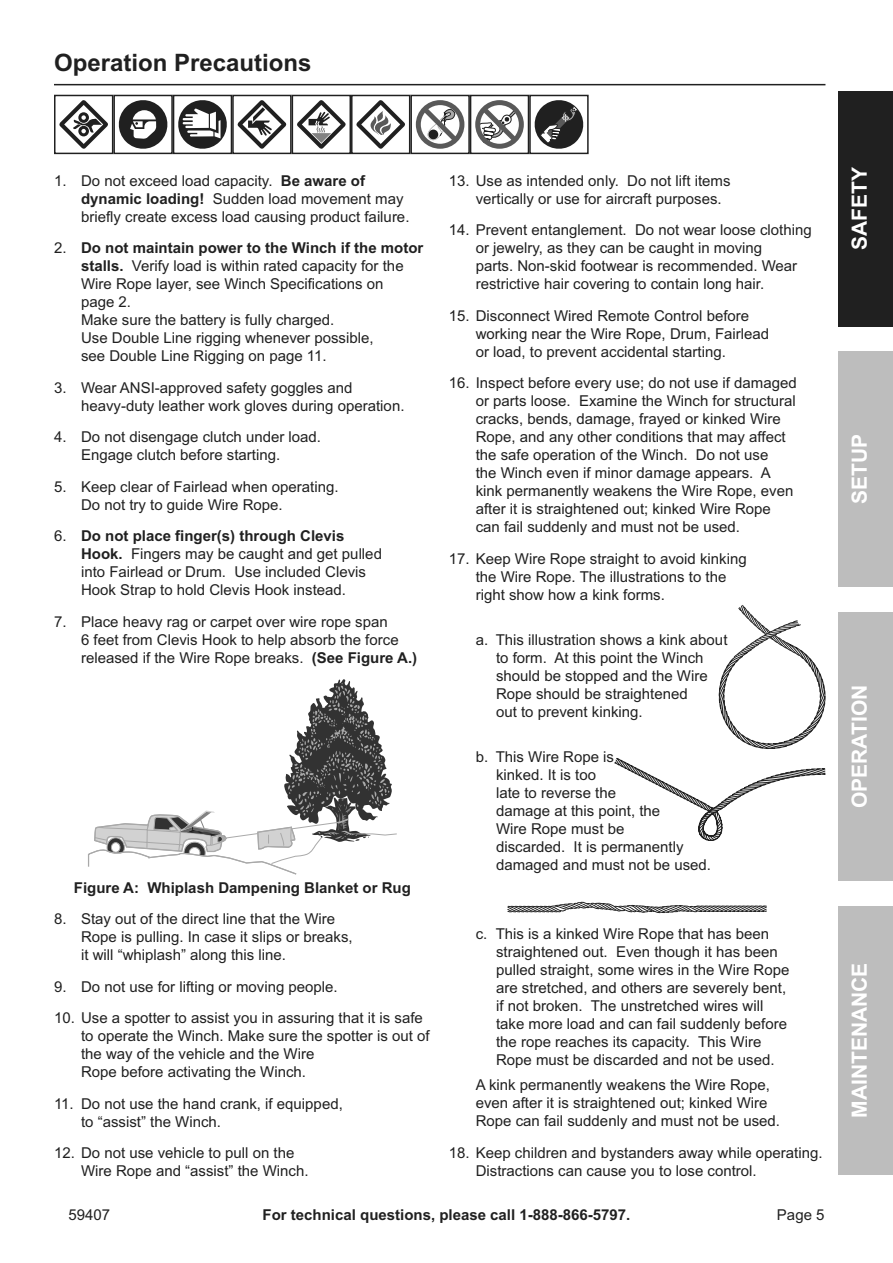
<style>
.page{position:relative;width:893px;height:1263px;background:#fff}
.page>*{position:absolute;margin:0;border:0;box-sizing:border-box;transform-origin:0 0}
.Subheading{font:700 24px "Arial";color:#202020}
.t1{font:700 21px "Arial";color:#fff}
.Indented_no_list{font:15px/18px "Arial";color:#202020}
.t2{font:700 15px "Arial";color:#202020}
.s1{font-weight:700}
</style>
<div class="page">
<div style="left:839px;top:91px;width:54px;height:236px;background:#202020"></div>
<div style="left:839px;top:612px;width:54px;height:269px;background:#bdbdbd"></div>
<div style="left:839px;top:906px;width:54px;height:269px;background:#bdbdbd"></div>
<div style="left:839px;top:352px;width:54px;height:235px;background:#bdbdbd"></div>
<hr style="left:54px;top:84px;width:771px;height:1px;background:#202020">
<svg style="left:59px;top:100px;width:49px;height:49px"></svg>
<div style="left:54px;top:95px;width:59px;height:59px;border:2px solid #202020"></div>
<svg style="left:118px;top:100px;width:50px;height:49px"></svg>
<div style="left:113px;top:95px;width:60px;height:59px;border:2px solid #202020"></div>
<svg style="left:178px;top:100px;width:49px;height:49px"></svg>
<div style="left:173px;top:95px;width:59px;height:59px;border:2px solid #202020"></div>
<svg style="left:237px;top:100px;width:50px;height:49px"></svg>
<div style="left:232px;top:95px;width:60px;height:59px;border:2px solid #202020"></div>
<svg style="left:297px;top:100px;width:49px;height:49px"></svg>
<div style="left:292px;top:95px;width:59px;height:59px;border:2px solid #202020"></div>
<svg style="left:356px;top:100px;width:49px;height:49px"></svg>
<div style="left:351px;top:95px;width:59px;height:59px;border:2px solid #202020"></div>
<svg style="left:416px;top:100px;width:48px;height:49px"></svg>
<div style="left:410px;top:95px;width:60px;height:59px;border:2px solid #202020"></div>
<svg style="left:475px;top:100px;width:49px;height:49px"></svg>
<div style="left:470px;top:95px;width:59px;height:59px;border:2px solid #202020"></div>
<svg style="left:534px;top:100px;width:50px;height:49px"></svg>
<div style="left:529px;top:95px;width:60px;height:59px;border:2px solid #202020"></div>
<svg style="left:88px;top:679px;width:309px;height:196px"></svg>
<svg style="left:507px;top:901px;width:260px;height:13px"></svg>
<svg style="left:718px;top:605px;width:108px;height:144px"></svg>
<svg style="left:614px;top:758px;width:212px;height:83px"></svg>
<p class="Subheading" style="left:54px;top:47px;width:259px">Operation Precautions</p>
<p class="Indented_no_list" style="left:81px;top:172px;width:330px;text-indent:-27px">1. Do not exceed load capacity. <span class="s1">Be aware of dynamic loading!</span> Sudden load movement may briefly create excess load causing product failure.</p>
<p class="Indented_no_list" style="left:81px;top:239px;width:344px;text-indent:-27px">2. <span class="s1">Do not maintain power to the Winch if the motor stalls.</span> Verify load is within rated capacity for the Wire Rope layer, see Winch Specifications on<br>page 2.<br>Make sure the battery is fully charged.<br>Use Double Line rigging whenever possible,<br>see Double Line Rigging on page 11.</p>
<p class="Indented_no_list" style="left:81px;top:379px;width:325px;text-indent:-27px">3. Wear ANSI‑approved safety goggles and heavy‑duty leather work gloves during operation.</p>
<p class="Indented_no_list" style="left:81px;top:428px;width:242px;text-indent:-27px">4. Do not disengage clutch under load.<br>Engage clutch before starting.</p>
<p class="Indented_no_list" style="left:81px;top:478px;width:259px;text-indent:-27px">5. Keep clear of Fairlead when operating.<br>Do not try to guide Wire Rope.</p>
<p class="Indented_no_list" style="left:81px;top:527px;width:302px;text-indent:-27px">6. <span class="s1">Do not place finger(s) through Clevis Hook.</span> Fingers may be caught and get pulled into Fairlead or Drum. Use included Clevis Hook Strap to hold Clevis Hook instead.</p>
<p class="Indented_no_list" style="left:81px;top:613px;width:338px;text-indent:-27px">7. Place heavy rag or carpet over wire rope span<br>6 feet from Clevis Hook to help absorb the force released if the Wire Rope breaks. <span class="s1">(See Figure A.)</span></p>
<p class="t2" style="left:74px;top:877px;width:338px">Figure A: Whiplash Dampening Blanket or Rug</p>
<p class="Indented_no_list" style="left:81px;top:910px;width:273px;text-indent:-27px">8. Stay out of the direct line that the Wire<br>Rope is pulling. In case it slips or breaks, it will “whiplash” along this line.</p>
<p class="Indented_no_list" style="left:54px;top:977px;width:285px">9. Do not use for lifting or moving people.</p>
<p class="Indented_no_list" style="left:81px;top:1009px;width:350px;text-indent:-27px">10. Use a spotter to assist you in assuring that it is safe to operate the Winch. Make sure the spotter is out of the way of the vehicle and the Wire<br>Rope before activating the Winch.</p>
<p class="Indented_no_list" style="left:81px;top:1094px;width:263px;text-indent:-27px">11. Do not use the hand crank, if equipped, to “assist” the Winch.</p>
<p class="Indented_no_list" style="left:81px;top:1144px;width:229px;text-indent:-27px">12. Do not use vehicle to pull on the<br>Wire Rope and “assist” the Winch.</p>
<p class="Indented_no_list" style="left:476px;top:172px;width:256px;text-indent:-27px">13. Use as intended only. Do not lift items vertically or use for aircraft purposes.</p>
<p class="Indented_no_list" style="left:476px;top:221px;width:337px;text-indent:-27px">14. Prevent entanglement. Do not wear loose clothing or jewelry, as they can be caught in moving<br>parts. Non-skid footwear is recommended. Wear restrictive hair covering to contain long hair.</p>
<p class="Indented_no_list" style="left:476px;top:307px;width:295px;text-indent:-27px">15. Disconnect Wired Remote Control before working near the Wire Rope, Drum, Fairlead or load, to prevent accidental starting.</p>
<p class="Indented_no_list" style="left:476px;top:374px;width:323px;text-indent:-27px">16. Inspect before every use; do not use if damaged or parts loose. Examine the Winch for structural cracks, bends, damage, frayed or kinked Wire Rope, and any other conditions that may affect the safe operation of the Winch. Do not use<br>the Winch even if minor damage appears. A kink permanently weakens the Wire Rope, even after it is straightened out; kinked Wire Rope can fail suddenly and must not be used.</p>
<p class="Indented_no_list" style="left:476px;top:550px;width:272px;text-indent:-27px">17. Keep Wire Rope straight to avoid kinking the Wire Rope. The illustrations to the right show how a kink forms.</p>
<p class="Indented_no_list" style="left:496px;top:631px;width:233px;text-indent:-20px">a. This illustration shows a kink about to form. At this point the Winch should be stopped and the Wire<br>Rope should be straightened<br>out to prevent kinking.</p>
<p class="Indented_no_list" style="left:496px;top:748px;width:217px;text-indent:-20px">b. This Wire Rope is<br>kinked. It is too<br>late to reverse the<br>damage at this point, the<br>Wire Rope must be<br>discarded. It is permanently damaged and must not be used.</p>
<p class="Indented_no_list" style="left:496px;top:925px;width:295px;text-indent:-20px">c. This is a kinked Wire Rope that has been straightened out. Even though it has been pulled straight, some wires in the Wire Rope are stretched, and others are severely bent, if not broken. The unstretched wires will take more load and can fail suddenly before the rope reaches its capacity. This Wire Rope must be discarded and not be used.</p>
<p class="Indented_no_list" style="left:476px;top:1076px;width:306px">A kink permanently weakens the Wire Rope, even after it is straightened out; kinked Wire<br>Rope can fail suddenly and must not be used.</p>
<p class="Indented_no_list" style="left:476px;top:1143px;width:348px;text-indent:-27px">18. Keep children and bystanders away while operating.<br>Distractions can cause you to lose control.</p>
<p class="Indented_no_list" style="left:68px;top:1206px;width:43px">59407</p>
<p class="t2" style="left:263px;top:1205px;width:369px">For technical questions, please call 1-888-866-5797.</p>
<p class="Indented_no_list" style="left:777px;top:1206px;width:49px">Page 5</p>
<h2 class="t1" style="left:845px;top:250px;width:84px;rotate:-90deg">Safety</h2>
<h2 class="t1" style="left:845px;top:504px;width:69px;rotate:-90deg">Setup</h2>
<h2 class="t1" style="left:845px;top:808px;width:125px;rotate:-90deg">Operation</h2>
<h2 class="t1" style="left:845px;top:1118px;width:157px;rotate:-90deg">Maintenance</h2>
</div>
